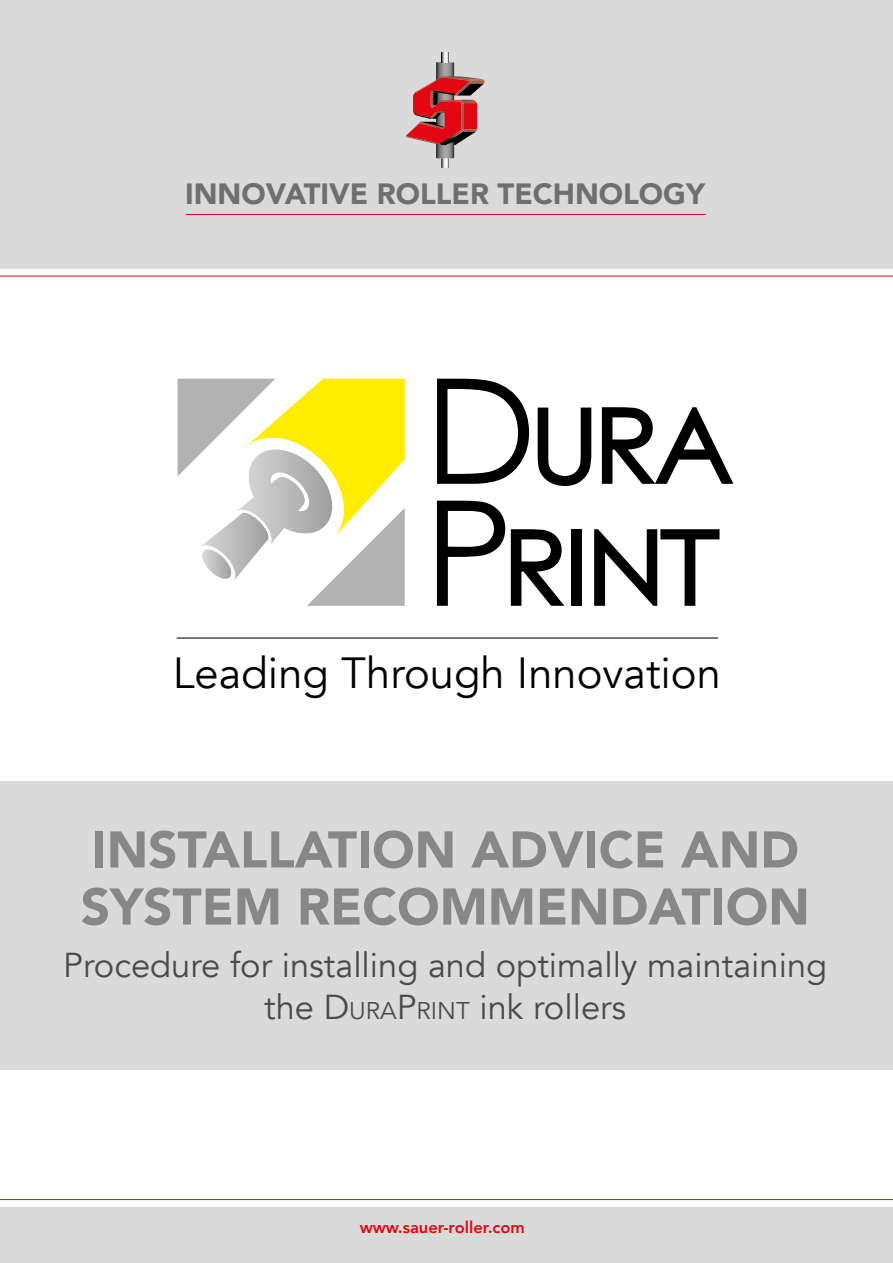
<style>
.page{position:relative;width:893px;height:1263px;background:#fff}
.page>*{position:absolute;margin:0;border:0;box-sizing:border-box;transform-origin:0 0}
.t1{font:900 51px/57px "Avenir";color:#878787}
.t2{font:43.5px "Avenir";color:#000}
.t3{font:34.5px/42px "Avenir";color:#4a4a49;text-align:center}
.t4{font:900 29.25px "Avenir";color:#706f6f}
.lauftext{font:800 16.5px "Avenir";color:#e30613}
.s1{font-style:inherit}
.s2{font-size:24.15px}
</style>
<div class="page">
<div style="left:0;top:1208px;width:893px;height:55px;background:#dadada"></div>
<hr style="left:0;top:1199px;width:893px;height:1px;background:#e30613">
<div style="left:0;top:0;width:893px;height:268px;background:#dadada"></div>
<hr style="left:186px;top:214px;width:520px;height:1px;background:#e30613">
<svg style="left:406px;top:53px;width:79px;height:115px"></svg>
<hr style="left:0;top:276px;width:893px;height:1px;background:#e30613">
<svg style="left:437px;top:379px;width:92px;height:105px"></svg>
<svg style="left:437px;top:501px;width:68px;height:105px"></svg>
<svg style="left:538px;top:408px;width:53px;height:78px"></svg>
<svg style="left:602px;top:407px;width:131px;height:77px"></svg>
<svg style="left:511px;top:529px;width:53px;height:77px"></svg>
<div style="left:571px;top:529px;width:11px;height:77px;background:#000"></div>
<svg style="left:594px;top:529px;width:125px;height:77px"></svg>
<hr style="left:177px;top:637px;width:541px;height:1px;background:#000">
<svg style="left:178px;top:379px;width:227px;height:227px"></svg>
<div style="left:0;top:781px;width:893px;height:288px;background:#dadada"></div>
<p class="t4" style="left:185px;top:169px;width:521px">INNOVATIVE ROLLER TECHNOLOGY</p>
<p class="t2" style="left:173px;top:648px;width:550px">Leading Through Innovation</p>
<p class="t1" style="left:81px;top:820px;width:730px">INSTALLATION ADVICE AND<br>SYSTEM RECOMMENDATION</p>
<p class="t3" style="left:63px;top:945px;width:765px">Procedure for installing and optimally maintaining the <span class="s1">D</span><span class="s2">URA</span><span class="s1">P</span><span class="s2">RINT</span> ink rollers</p>
<p class="lauftext" style="left:360px;top:1214px;width:167px">www.sauer-roller.com</p>
</div>
